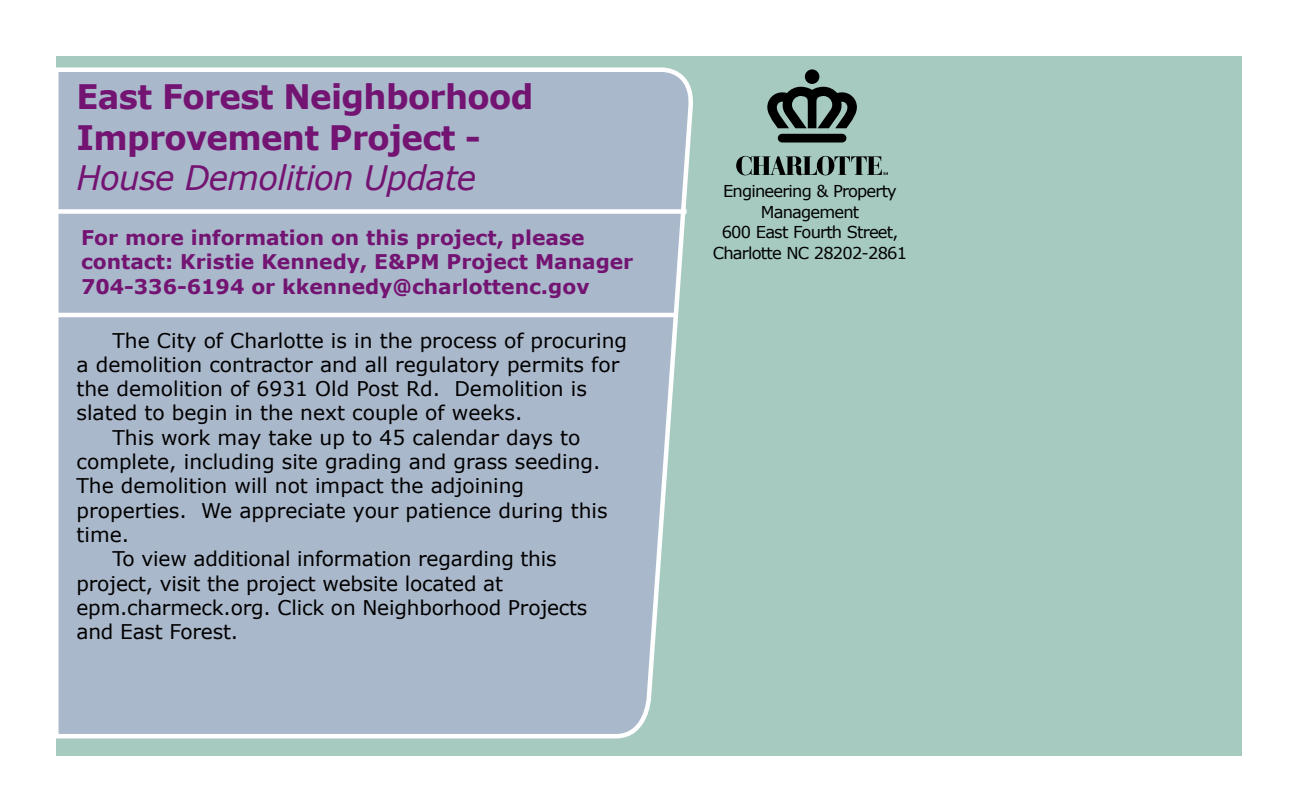
<style>
.page{position:relative;width:1296px;height:810px;background:#fff}
.page>*{position:absolute;margin:0;border:0;box-sizing:border-box;transform-origin:0 0}
.t1{font:700 33.75px/40.5px "Verdana";letter-spacing:-.02em;color:#731472;scale:.96 1}
.t2{font:italic 33.75px "Verdana";letter-spacing:-.02em;color:#731472;scale:.96 1}
.t3{font:20.25px "Verdana";color:#000}
.t4{font:700 20.25px/24.3px "Verdana";color:#731472}
.t5{font:16.43px/20.5px "Verdana";letter-spacing:-.05em;color:#000;text-align:center}
</style>
<div class="page">
<div style="left:56px;top:56px;width:1186px;height:700px;background:#a6cac0"></div>
<div style="left:56px;top:67px;width:637px;height:672px;background:#aab8cb"></div>
<div style="left:54px;top:209px;width:633px;height:5px;background:#fff"></div>
<hr style="left:54px;top:313px;width:623px;height:4px;background:#fff">
<svg style="left:767px;top:87px;width:90px;height:41px"></svg>
<div style="left:805px;top:69px;width:14px;height:15px;background:#000;border-radius:50%"></div>
<div style="left:778px;top:134px;width:68px;height:9px;background:#000;border-radius:4px"></div>
<svg style="left:736px;top:156px;width:152px;height:19px"></svg>
<h1 class="t1" style="left:76px;top:75px;width:477px">East Forest Neighborhood<br>Improvement Project -</h1>
<h1 class="t2" style="left:76px;top:156px;width:418px">House Demolition Update</h1>
<p class="t4" style="left:81px;top:225px;width:554px">For more information on this project, please contact: Kristie Kennedy, E&amp;PM Project Manager<br>704-336-6194 or kkennedy@charlottenc.gov</p>
<p class="t3" style="left:113px;top:327px;width:516px">The City of Charlotte is in the process of procuring</p>
<p class="t3" style="left:77px;top:352px;width:544px">a demolition contractor and all regulatory permits for</p>
<p class="t3" style="left:77px;top:376px;width:512px">the demolition of 6931 Old Post Rd. Demolition is</p>
<p class="t3" style="left:77px;top:400px;width:447px">slated to begin in the next couple of weeks.</p>
<p class="t3" style="left:113px;top:425px;width:470px">This work may take up to 45 calendar days to</p>
<p class="t3" style="left:77px;top:449px;width:526px">complete, including site grading and grass seeding.</p>
<p class="t3" style="left:77px;top:473px;width:449px">The demolition will not impact the adjoining</p>
<p class="t3" style="left:77px;top:497px;width:533px">properties. We appreciate your patience during this</p>
<p class="t3" style="left:77px;top:522px;width:54px">time.</p>
<p class="t3" style="left:112px;top:546px;width:446px">To view additional information regarding this</p>
<p class="t3" style="left:77px;top:570px;width:428px">project, visit the project website located at</p>
<p class="t3" style="left:77px;top:595px;width:512px">epm.charmeck.org. Click on Neighborhood Projects</p>
<p class="t3" style="left:77px;top:619px;width:163px">and East Forest.</p>
<p class="t5" style="left:713px;top:181px;width:196px">Engineering &amp; Property<br>Management<br>600 East Fourth Street,<br>Charlotte NC 28202-2861</p>
</div>
